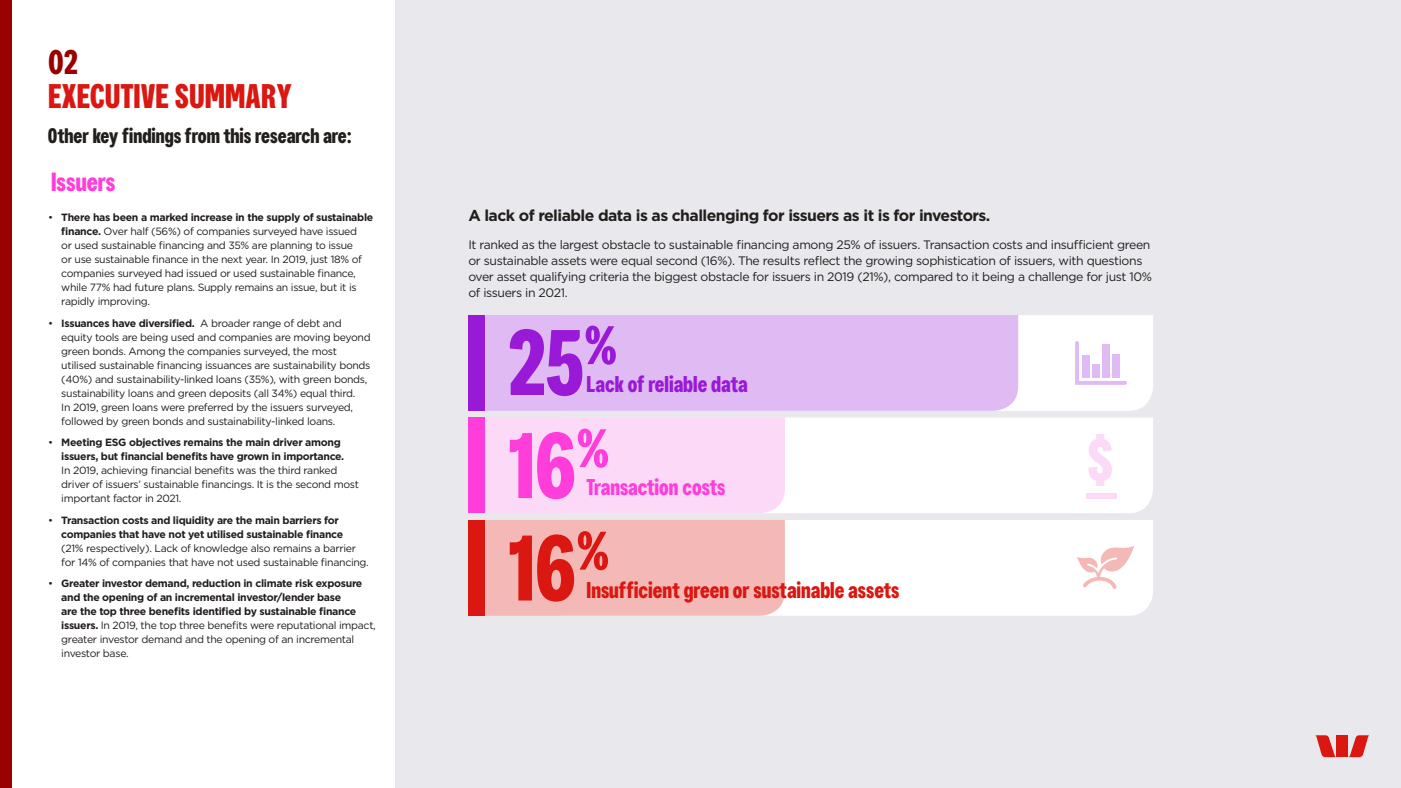
<style>
.page{position:relative;width:1401px;height:788px;background:#fff}
.page>*{position:absolute;margin:0;border:0;box-sizing:border-box;transform-origin:0 0}
.t1{font:700 92.75px/102.7px "Westpac";color:#991ad6;text-align:justify}
.t2{font:700 63.18px "Westpac";color:#fcd9f7}
.t3{font:700 34.12px "Westpac";color:#da1710}
.t4{font:700 34.12px "Westpac";color:#900}
.t5{font:700 26.25px "Westpac";color:#ff3ddb}
.t6{font:700 22.75px "Westpac";color:#da1710}
.t7{font:700 22.75px "Westpac";color:#991ad6}
.t8{font:700 22.75px "Westpac";color:#ff3ddb}
.t9{font:700 21px "Westpac";color:#211e1c}
.t10{font:700 15.75px "Gotham";letter-spacing:-.035em;color:#211e1c}
.t11{font:12.25px/15.8px "Gotham";letter-spacing:-.03em;color:#211e1c}
.t12{font:10.5px/14px "Gotham";letter-spacing:-.03em;color:#211e1c}
.t13{font:700 10.5px/14px "Gotham";letter-spacing:-.03em;color:#211e1c}
.s1{font-weight:700}
.s2{font-weight:400}
.s3{color:#ff3ddb}
.s4{color:#da1710}
</style>
<div class="page">
<div style="left:395px;top:0;width:1005px;height:788px;background:#e8e8ed"></div>
<div style="left:0;top:0;width:12px;height:788px;background:#900"></div>
<div style="left:1018px;top:315px;width:134px;height:96px;background:#fff"></div>
<div style="left:784px;top:417px;width:368px;height:96px;background:#fff"></div>
<div style="left:784px;top:520px;width:368px;height:95px;background:#fff"></div>
<div style="left:484px;top:315px;width:534px;height:96px;background:#e0baf2"></div>
<div style="left:484px;top:417px;width:300px;height:96px;background:#fcd9f7"></div>
<div style="left:484px;top:520px;width:300px;height:95px;background:#f4b9b7"></div>
<div style="left:468px;top:315px;width:16px;height:96px;background:#991ad6"></div>
<div style="left:468px;top:417px;width:16px;height:96px;background:#ff3ddb"></div>
<div style="left:468px;top:520px;width:16px;height:95px;background:#da1710"></div>
<div style="left:1086px;top:493px;width:30px;height:5px;background:#fcd9f7"></div>
<svg style="left:1076px;top:545px;width:58px;height:44px"></svg>
<svg style="left:1074px;top:341px;width:52px;height:44px"></svg>
<svg style="left:1315px;top:735px;width:20px;height:22px"></svg>
<svg style="left:1349px;top:735px;width:19px;height:22px"></svg>
<div style="left:1336px;top:735px;width:11px;height:22px;background:#da1710"></div>
<h3 class="t4" style="left:48px;top:42px;width:32px">02</h3>
<h3 class="t3" style="left:48px;top:75px;width:245px">EXECUTIVE SUMMARY</h3>
<h3 class="t9" style="left:48px;top:123px;width:305px">Other key findings from this research are:</h3>
<h3 class="t5" style="left:51px;top:166px;width:66px">Issuers</h3>
<p class="t12" style="left:61px;top:210px;width:313px;text-indent:-13px">• <span class="s1">There has been a marked increase in the supply of sustainable finance.</span> Over half (56%) of companies surveyed have issued<br>or used sustainable financing and 35% are planning to issue<br>or use sustainable finance in the next year. In 2019, just 18% of companies surveyed had issued or used sustainable finance, while 77% had future plans. Supply remains an issue, but it is rapidly improving.</p>
<p class="t12" style="left:61px;top:316px;width:311px;text-indent:-13px">• <span class="s1">Issuances have diversified.</span> A broader range of debt and equity tools are being used and companies are moving beyond green bonds. Among the companies surveyed, the most utilised sustainable financing issuances are sustainability bonds (40%) and sustainability-linked loans (35%), with green bonds, sustainability loans and green deposits (all 34%) equal third.<br>In 2019, green loans were preferred by the issuers surveyed, followed by green bonds and sustainability-linked loans.</p>
<p class="t13" style="left:61px;top:435px;width:284px;text-indent:-13px"><span class="s2">•</span> Meeting ESG objectives remains the main driver among issuers, but financial benefits have grown in importance.</p>
<p class="t12" style="left:61px;top:463px;width:299px">In 2019, achieving financial benefits was the third ranked driver of issuers’ sustainable financings. It is the second most important factor in 2021.</p>
<p class="t13" style="left:61px;top:513px;width:283px;text-indent:-13px"><span class="s2">•</span> Transaction costs and liquidity are the main barriers for companies that have not yet utilised sustainable finance</p>
<p class="t12" style="left:61px;top:541px;width:309px">(21% respectively). Lack of knowledge also remains a barrier for 14% of companies that have not used sustainable financing.</p>
<p class="t13" style="left:61px;top:576px;width:316px;text-indent:-13px"><span class="s2">•</span> Greater investor demand, reduction in climate risk exposure and the opening of an incremental investor/lender base<br>are the top three benefits identified by sustainable finance issuers. <span class="s2">In 2019, the top three benefits were reputational impact, greater investor demand and the opening of an incremental investor base.</span></p>
<h3 class="t10" style="left:468px;top:205px;width:523px">A lack of reliable data is as challenging for issuers as it is for investors.</h3>
<p class="t11" style="left:468px;top:237px;width:685px">It ranked as the largest obstacle to sustainable financing among 25% of issuers. Transaction costs and insufficient green or sustainable assets were equal second (16%). The results reflect the growing sophistication of issuers, with questions over asset qualifying criteria the biggest obstacle for issuers in 2019 (21%), compared to it being a challenge for just 10% of issuers in 2021.</p>
<h1 class="t1" style="left:507px;top:309px;width:111px">25<sup>% </sup><span class="s3">16</span><sup>% </sup><span class="s4">16</span><sup>%</sup></h1>
<h3 class="t7" style="left:586px;top:370px;width:162px">Lack of reliable data</h3>
<h3 class="t8" style="left:586px;top:473px;width:140px">Transaction costs</h3>
<h3 class="t6" style="left:586px;top:576px;width:314px">Insufficient green or sustainable assets</h3>
<h2 class="t2" style="left:1086px;top:422px;width:28px">$</h2>
</div>
